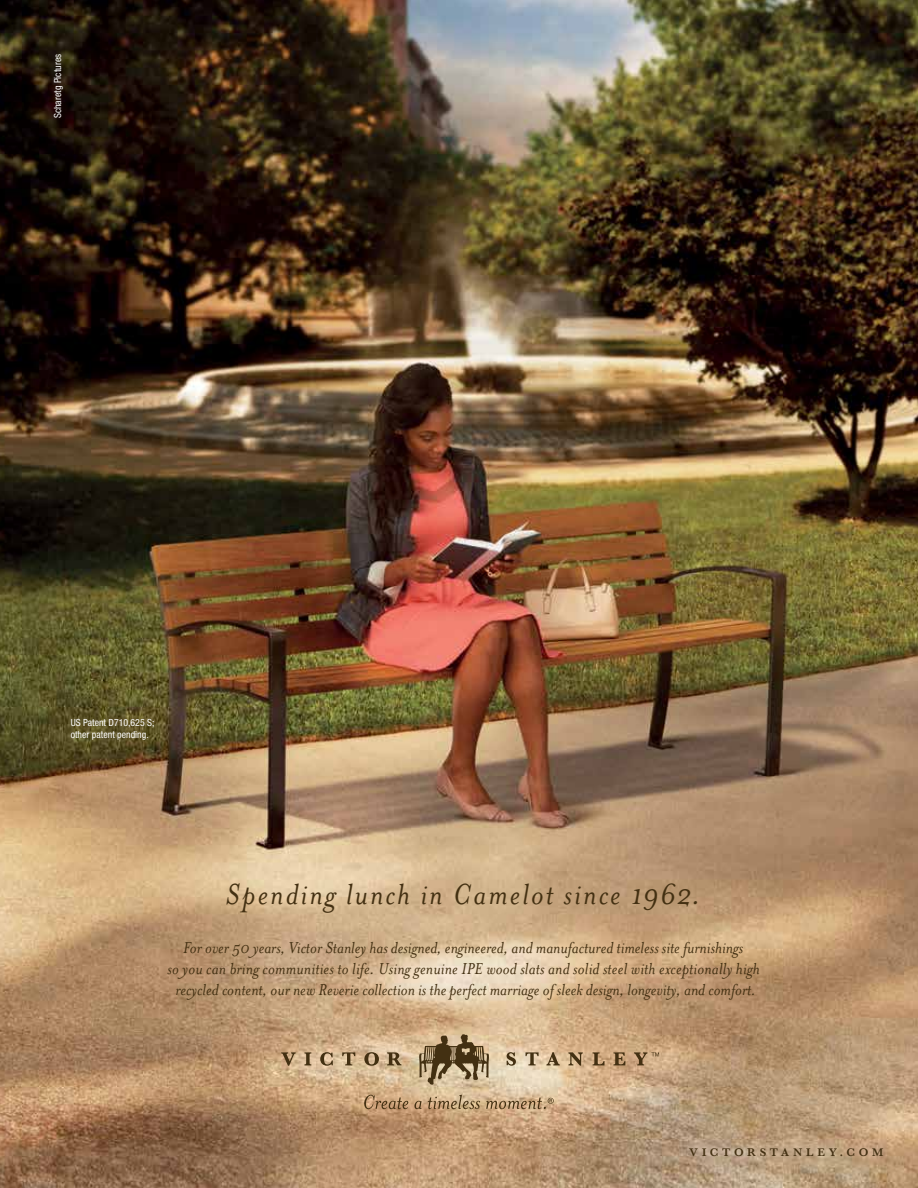
<style>
.page{position:relative;width:918px;height:1188px;background:#fff}
.page>*{position:absolute;margin:0;border:0;box-sizing:border-box;transform-origin:0 0}
.t1{font:italic 33.3px "Mrs Eaves";letter-spacing:.065em;color:#433012}
.t2{font:italic 18.15px/21.1px "Mrs Eaves";color:#433012;text-align:center}
.t3{font:600 11.55px "Baskerville";letter-spacing:.315em;color:#433012}
.t4{font:condensed 9.9px/11.9px "Helvetica Neue";color:#fff}
</style>
<div class="page">
<img style="left:0;top:0;width:918px;height:1188px">
<div style="left:681px;top:1139px;width:211px;height:26px;background:#fff;opacity:.75"></div>
<svg style="left:281px;top:1052px;width:15px;height:14px"></svg>
<svg style="left:304px;top:1052px;width:7px;height:13px"></svg>
<svg style="left:320px;top:1052px;width:13px;height:14px"></svg>
<svg style="left:342px;top:1052px;width:13px;height:13px"></svg>
<svg style="left:364px;top:1052px;width:15px;height:14px"></svg>
<svg style="left:387px;top:1052px;width:15px;height:13px"></svg>
<svg style="left:507px;top:1052px;width:9px;height:14px"></svg>
<svg style="left:526px;top:1052px;width:13px;height:13px"></svg>
<svg style="left:546px;top:1052px;width:14px;height:13px"></svg>
<svg style="left:568px;top:1052px;width:15px;height:14px"></svg>
<svg style="left:593px;top:1052px;width:12px;height:13px"></svg>
<svg style="left:613px;top:1052px;width:12px;height:13px"></svg>
<svg style="left:634px;top:1052px;width:25px;height:13px"></svg>
<svg style="left:419px;top:1034px;width:70px;height:51px;background:#9c8766"></svg>
<svg style="left:428px;top:1095px;width:52px;height:14px"></svg>
<svg style="left:364px;top:1095px;width:58px;height:14px"></svg>
<svg style="left:486px;top:1098px;width:68px;height:11px"></svg>
<div style="left:42px;top:43px;width:32px;height:87px;background:#1e150a;opacity:.91"></div>
<div style="left:62px;top:710px;width:101px;height:39px;background:#635a2a;opacity:.75"></div>
<p class="t4" style="left:52px;top:118px;width:66px;rotate:-90deg">Scharetg Pictures</p>
<p class="t4" style="left:71px;top:717px;width:85px">US Patent D710,625 S; other patent pending.</p>
<h1 class="t1" style="left:226px;top:876px;width:477px">Spending lunch in Camelot since 1962.</h1>
<p class="t2" style="left:168px;top:937px;width:594px">For over 50 years, Victor Stanley has designed, engineered, and manufactured timeless site furnishings<br>so you can bring communities to life. Using genuine IPE wood slats and solid steel with exceptionally high recycled content, our new Reverie collection is the perfect marriage of sleek design, longevity, and comfort.</p>
<p class="t3" style="left:689px;top:1145px;width:196px">VICTORSTANLEY.COM</p>
</div>
